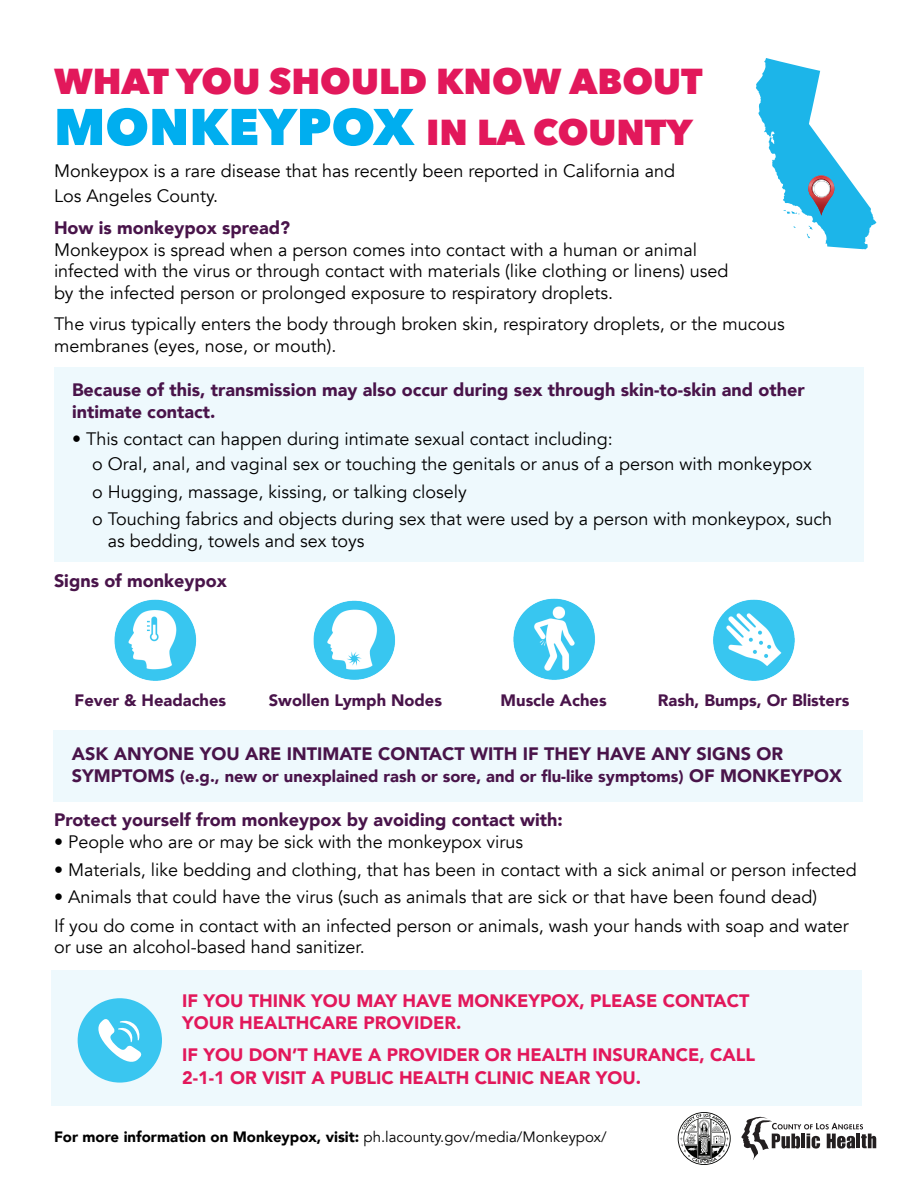
<style>
.page{position:relative;width:918px;height:1188px;background:#fff}
.page>*{position:absolute;margin:0;border:0;box-sizing:border-box;transform-origin:0 0}
.t1{font:800 36px/51px "Avenir Next";color:#e2185b}
.t2{font:18px/21.6px "Avenir";color:#000}
.t3{font:900 18px/21.6px "Avenir";color:#49144a}
.t4{font:900 18px/22.8px "Avenir";color:#e2185b}
.t5{font:900 16.5px "Avenir";color:#49144a}
.t6{font:900 15px "Avenir";color:#000}
.s1{font-size:51px;color:#00aeef}
.s2{font-size:18px}
.s3{font-weight:400}
</style>
<div class="page">
<div style="left:54px;top:368px;width:810px;height:194px;background:#eef9fd"></div>
<div style="left:51px;top:971px;width:810px;height:135px;background:#eef9fd"></div>
<div style="left:53px;top:730px;width:810px;height:72px;background:#eef9fd"></div>
<svg style="left:756px;top:58px;width:120px;height:191px"></svg>
<img style="left:812px;top:189px;width:19px;height:9px">
<svg style="left:812px;top:179px;width:18px;height:18px"></svg>
<img style="left:808px;top:176px;width:26px;height:13px">
<img style="left:114px;top:599px;width:83px;height:82px">
<img style="left:313px;top:600px;width:82px;height:80px">
<img style="left:513px;top:598px;width:82px;height:82px">
<img style="left:713px;top:599px;width:82px;height:82px">
<svg style="left:678px;top:1112px;width:53px;height:53px"></svg>
<svg style="left:741px;top:1117px;width:135px;height:43px"></svg>
<div style="left:78px;top:998px;width:84px;height:85px;background:#3ac6f0;border-radius:50%"></div>
<svg style="left:98px;top:1019px;width:44px;height:43px"></svg>
<p class="t1" style="left:54px;top:56px;width:650px">WHAT YOU SHOULD KNOW ABOUT<br><span class="s1">MONKEYPOX</span> IN LA COUNTY</p>
<p class="t2" style="left:54px;top:158px;width:623px;line-height:25.2px">Monkeypox is a rare disease that has recently been reported in California and<br>Los Angeles County.</p>
<p class="t3" style="left:54px;top:217px;width:238px">How is monkeypox spread?</p>
<p class="t2" style="left:54px;top:239px;width:676px">Monkeypox is spread when a person comes into contact with a human or animal infected with the virus or through contact with materials (like clothing or linens) used by the infected person or prolonged exposure to respiratory droplets.</p>
<p class="t2" style="left:54px;top:313px;width:732px">The virus typically enters the body through broken skin, respiratory droplets, or the mucous membranes (eyes, nose, or mouth).</p>
<p class="t3" style="left:72px;top:379px;width:734px">Because of this, transmission may also occur during sex through skin-to-skin and other intimate contact.</p>
<p class="t2" style="left:72px;top:429px;width:542px">• This contact can happen during intimate sexual contact including:</p>
<p class="t2" style="left:92px;top:453px;width:721px">o Oral, anal, and vaginal sex or touching the genitals or anus of a person with monkeypox</p>
<p class="t2" style="left:92px;top:481px;width:376px">o Hugging, massage, kissing, or talking closely</p>
<p class="t2" style="left:108px;top:508px;width:726px;text-indent:-16px">o Touching fabrics and objects during sex that were used by a person with monkeypox, such as bedding, towels and sex toys</p>
<p class="t3" style="left:54px;top:569px;width:174px">Signs of monkeypox</p>
<p class="t5" style="left:75px;top:686px;width:153px">Fever &amp; Headaches</p>
<p class="t5" style="left:269px;top:686px;width:175px">Swollen Lymph Nodes</p>
<p class="t5" style="left:501px;top:686px;width:108px">Muscle Aches</p>
<p class="t5" style="left:658px;top:686px;width:193px">Rash, Bumps, Or Blisters</p>
<p class="t3" style="left:72px;top:743px;width:713px">ASK ANYONE YOU ARE INTIMATE CONTACT WITH IF THEY HAVE ANY SIGNS OR</p>
<p class="t5" style="left:72px;top:762px;width:772px"><span class="s2">SYMPTOMS</span> (e.g., new or unexplained rash or sore, and or flu-like symptoms) <span class="s2">OF MONKEYPOX</span></p>
<p class="t3" style="left:54px;top:809px;width:510px">Protect yourself from monkeypox by avoiding contact with:</p>
<p class="t2" style="left:54px;top:831px;width:471px">• People who are or may be sick with the monkeypox virus</p>
<p class="t2" style="left:54px;top:859px;width:804px">• Materials, like bedding and clothing, that has been in contact with a sick animal or person infected</p>
<p class="t2" style="left:54px;top:887px;width:765px">• Animals that could have the virus (such as animals that are sick or that have been found dead)</p>
<p class="t2" style="left:54px;top:915px;width:796px">If you do come in contact with an infected person or animals, wash your hands with soap and water or use an alcohol-based hand sanitizer.</p>
<p class="t4" style="left:182px;top:989px;width:569px">IF YOU THINK YOU MAY HAVE MONKEYPOX, PLEASE CONTACT<br>YOUR HEALTHCARE PROVIDER.</p>
<p class="t4" style="left:182px;top:1043px;width:575px">IF YOU DON’T HAVE A PROVIDER OR HEALTH INSURANCE, CALL<br>2-1-1 OR VISIT A PUBLIC HEALTH CLINIC NEAR YOU.</p>
<p class="t6" style="left:54px;top:1124px;width:554px">For more information on Monkeypox, visit: <span class="s3">ph.lacounty.gov/media/Monkeypox/</span></p>
</div>
